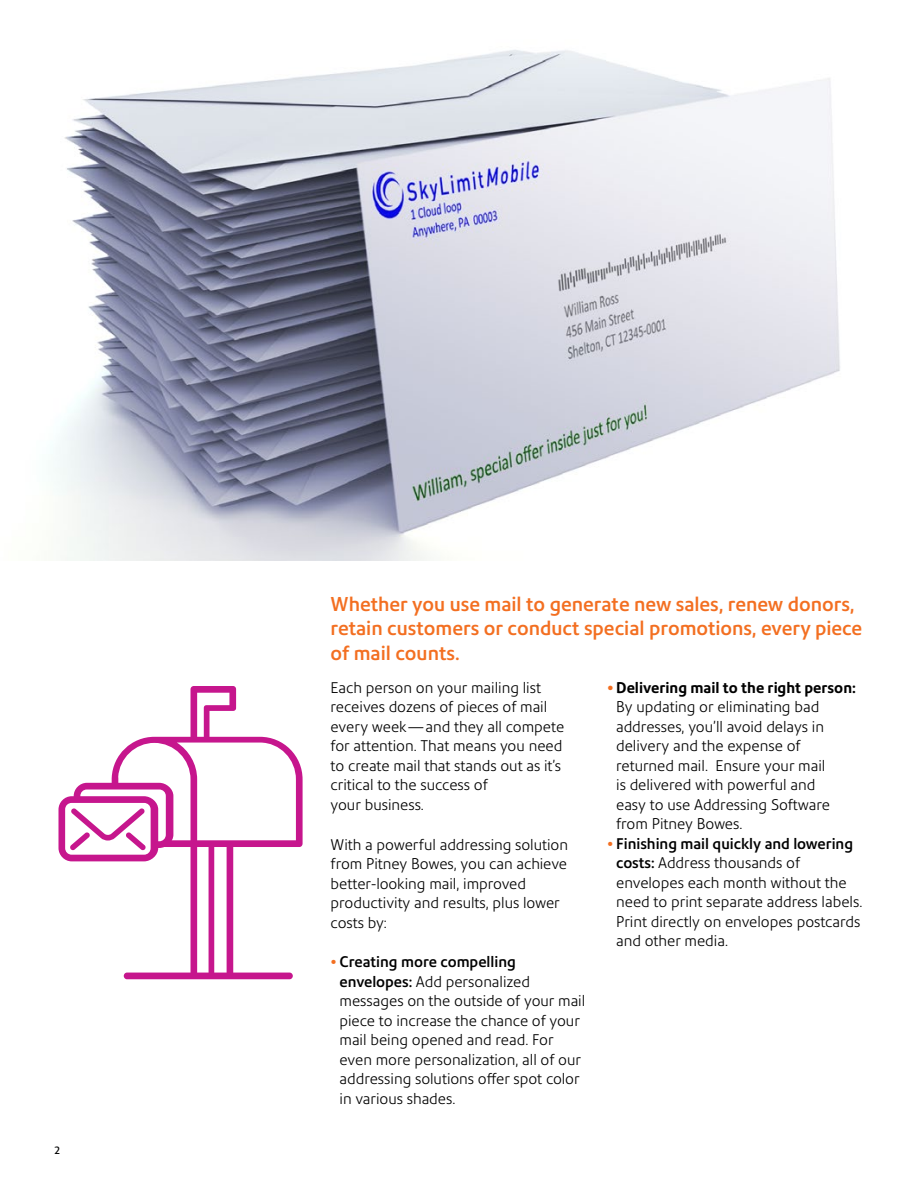
<style>
.page{position:relative;width:918px;height:1188px;background:#fff}
.page>*{position:absolute;margin:0;border:0;box-sizing:border-box;transform-origin:0 0}
.t1{font:500 19.5px/24px "Precision Sans";color:#f36f21}
.t2{font:300 15px/19.5px "Precision Sans";color:#000}
.t3{font:10.5px "Precision Sans";color:#000}
.s1{font-weight:500;color:#f36f21}
.s2{font-weight:500}
.s3{font-weight:700;color:#f36f21}
.s4{font-weight:700}
</style>
<div class="page">
<img style="left:55px;top:50px;width:785px;height:510px">
<svg style="left:112px;top:686px;width:191px;height:293px"></svg>
<svg style="left:58px;top:689px;width:240px;height:172px"></svg>
<p class="t3" style="left:54px;top:1144px;width:8px">2</p>
<h1 class="t1" style="left:331px;top:593px;width:533px">Whether you use mail to generate new sales, renew donors, retain customers or conduct special promotions, every piece of mail counts.</h1>
<p class="t2" style="left:331px;top:678px;width:235px">Each person on your mailing list receives dozens of pieces of mail every week—and they all compete for attention. That means you need to create mail that stands out as it’s critical to the success of<br>your business.</p>
<p class="t2" style="left:331px;top:835px;width:239px">With a powerful addressing solution from Pitney Bowes, you can achieve better-looking mail, improved productivity and results, plus lower costs by:</p>
<p class="t2" style="left:340px;top:952px;width:247px;text-indent:-9px"><span class="s1">•</span> <span class="s2">Creating more compelling envelopes:</span> Add personalized messages on the outside of your mail piece to increase the chance of your mail being opened and read. For even more personalization, all of our addressing solutions offer spot color in various shades.</p>
<p class="t2" style="left:616px;top:678px;width:241px;text-indent:-9px"><span class="s3">•</span> <span class="s4">Delivering mail to the right person:<br></span>By updating or eliminating bad addresses, you’ll avoid delays in delivery and the expense of returned mail. Ensure your mail<br>is delivered with powerful and<br>easy to use Addressing Software from Pitney Bowes.</p>
<p class="t2" style="left:616px;top:834px;width:248px;text-indent:-9px"><span class="s1">•</span> <span class="s2">Finishing mail quickly and lowering costs:</span> Address thousands of envelopes each month without the need to print separate address labels.<br>Print directly on envelopes postcards and other media.</p>
</div>
